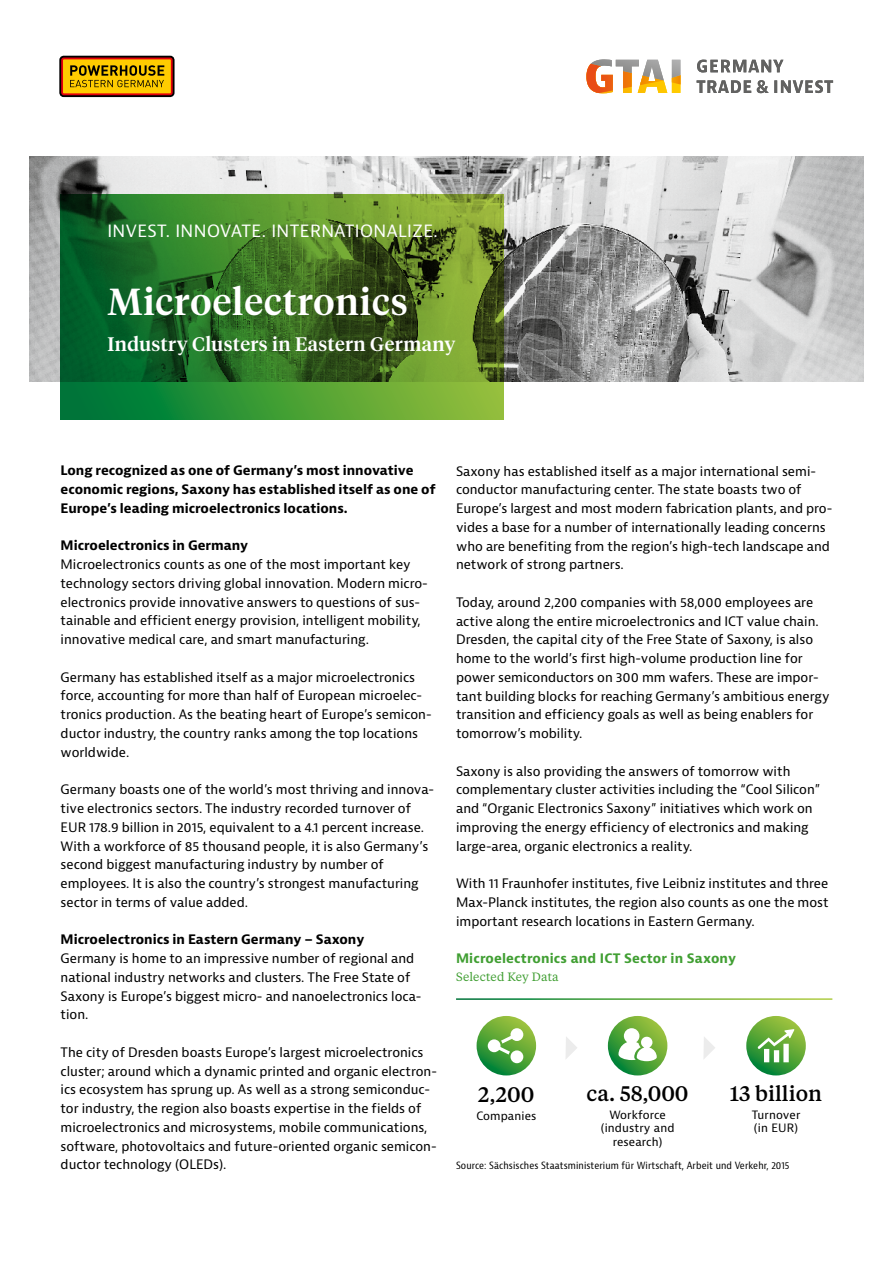
<style>
.page{position:relative;width:893px;height:1263px;background:#fff}
.page>*{position:absolute;margin:0;border:0;box-sizing:border-box;transform-origin:0 0}
.t1{font:500 37.5px "Tiempos Headline";letter-spacing:.025em;color:#fff}
.t2{font:500 31.5px "Tiempos Headline";letter-spacing:.025em;color:#fff}
.t3{font:500 21px "Tiempos Text";color:#000}
.t4{font:500 19.5px "Tiempos Headline";letter-spacing:.02em;color:#fff}
.t5{font:16.5px "Bernina Sans";letter-spacing:.025em;color:#fff}
.t6{font:12.75px/18.8px "Bernina Sans";color:#000}
.t7{font:700 12.75px/18.8px "Bernina Sans";color:#000}
.t8{font:700 12.75px "Bernina Sans";letter-spacing:.01em;color:#419f33}
.t9{font:12px "Tiempos Text";letter-spacing:.01em;color:#419f33}
.t10{font:11.25px/13.5px "Bernina Sans";letter-spacing:.01em;color:#000}
.t11{font:condensed 9.75px "Bernina Sans";letter-spacing:.01em;color:#000}
</style>
<div class="page">
<img style="left:30px;top:157px;width:833px;height:225px">
<svg style="left:61px;top:194px;width:442px;height:225px;background:#3c7929"></svg>
<div style="left:59px;top:56px;width:116px;height:41px;border:6px solid #000;border-radius:2px"></div>
<svg style="left:64px;top:61px;width:106px;height:31px;background:#cba200"></svg>
<div style="left:61px;top:58px;width:112px;height:37px;border:2px solid #e3000b;border-radius:2px"></div>
<svg style="left:586px;top:59px;width:94px;height:34px"></svg>
<svg style="left:697px;top:60px;width:136px;height:33px"></svg>
<svg style="left:477px;top:1016px;width:59px;height:59px;background:#57a539"></svg>
<svg style="left:488px;top:1028px;width:35px;height:35px"></svg>
<svg style="left:746px;top:1016px;width:60px;height:59px;background:#58a63c"></svg>
<svg style="left:758px;top:1029px;width:36px;height:33px"></svg>
<svg style="left:608px;top:1016px;width:59px;height:59px"></svg>
<svg style="left:618px;top:1028px;width:39px;height:33px"></svg>
<svg style="left:566px;top:1037px;width:11px;height:22px"></svg>
<svg style="left:703px;top:1037px;width:12px;height:22px"></svg>
<h2 class="t2" style="left:107px;top:195px;width:261px">The E-Commerce</h2>
<p class="t5" style="left:107px;top:220px;width:332px">INVEST. INNOVATE. INTERNATIONALIZE.</p>
<h1 class="t1" style="left:107px;top:276px;width:302px">Microelectronics</h1>
<h3 class="t4" style="left:107px;top:330px;width:350px">Industry Clusters in Eastern Germany</h3>
<p class="t7" style="left:61px;top:462px;width:377px">Long recognized as one of Germany’s most innovative economic regions, Saxony has established itself as one of<br>Europe’s leading microelectronics locations.</p>
<p class="t7" style="left:61px;top:537px;width:189px">Microelectronics in Germany</p>
<p class="t6" style="left:61px;top:555px;width:369px">Microelectronics counts as one of the most important key technology sectors driving global innovation. Modern micro&shy;electronics provide innovative answers to questions of sus&shy;tainable and efficient energy provision, intelligent mobility, innovative medical care, and smart manufacturing.</p>
<p class="t6" style="left:61px;top:668px;width:373px">Germany has established itself as a major microelectronics force, accounting for more than half of European microelec&shy;tronics production. As the beating heart of Europe’s semicon&shy;ductor industry, the country ranks among the top locations worldwide.</p>
<p class="t6" style="left:61px;top:780px;width:375px">Germany boasts one of the world’s most thriving and innova&shy;tive electronics sectors. The industry recorded turnover of EUR 178.9 billion in 2015, equivalent to a 4.1 percent increase.<br>With a workforce of 85 thousand people, it is also Germany’s second biggest manufacturing industry by number of employees. It is also the country’s strongest manufacturing sector in terms of value added.</p>
<p class="t7" style="left:61px;top:930px;width:305px">Microelectronics in Eastern Germany – Saxony</p>
<p class="t6" style="left:61px;top:949px;width:362px">Germany is home to an impressive number of regional and national industry networks and clusters. The Free State of Saxony is Europe’s biggest micro- and nanoelectronics loca&shy;tion.</p>
<p class="t6" style="left:61px;top:1043px;width:378px">The city of Dresden boasts Europe’s largest microelectronics cluster; around which a dynamic printed and organic electron&shy;ics ecosystem has sprung up. As well as a strong semiconduc&shy;tor industry, the region also boasts expertise in the fields of microelectronics and microsystems, mobile communications, software, photovoltaics and future-oriented organic semicon&shy;ductor technology (OLEDs).</p>
<p class="t6" style="left:456px;top:462px;width:378px">Saxony has established itself as a major international semi&shy;conductor manufacturing center. The state boasts two of Europe’s largest and most modern fabrication plants, and pro&shy;vides a base for a number of internationally leading concerns who are benefiting from the region’s high-tech landscape and network of strong partners.</p>
<p class="t6" style="left:456px;top:593px;width:375px">Today, around 2,200 companies with 58,000 employees are active along the entire microelectronics and ICT value chain.<br>Dresden, the capital city of the Free State of Saxony, is also home to the world’s first high-volume production line for power semiconductors on 300 mm wafers. These are impor&shy;tant building blocks for reaching Germany’s ambitious energy transition and efficiency goals as well as being enablers for tomorrow’s mobility.</p>
<p class="t6" style="left:456px;top:762px;width:366px">Saxony is also providing the answers of tomorrow with complementary cluster activities including the “Cool Silicon” and “Organic Electronics Saxony” initiatives which work on improving the energy efficiency of electronics and making large-area, organic electronics a reality.</p>
<p class="t6" style="left:456px;top:874px;width:374px;text-align:justify">With 11 Fraunhofer institutes, five Leibniz institutes and three Max-Planck institutes, the region also counts as one the most important research locations in Eastern Germany.</p>
<p class="t8" style="left:456px;top:950px;width:281px">Microelectronics and ICT Sector in Saxony</p>
<p class="t9" style="left:456px;top:969px;width:104px">Selected Key Data</p>
<h3 class="t3" style="left:478px;top:1080px;width:58px">2,200</h3>
<p class="t10" style="left:476px;top:1109px;width:62px">Companies</p>
<h3 class="t3" style="left:587px;top:1079px;width:103px">ca. 58,000</h3>
<p class="t10" style="left:601px;top:1108px;width:75px;text-align:center">Workforce (industry and research)</p>
<h3 class="t3" style="left:730px;top:1079px;width:94px">13 billion</h3>
<p class="t10" style="left:752px;top:1108px;width:50px">Turnover (in EUR)</p>
<p class="t11" style="left:456px;top:1159px;width:335px">Source: Sächsisches Staatsministerium für Wirtschaft, Arbeit und Verkehr, 2015</p>
</div>
